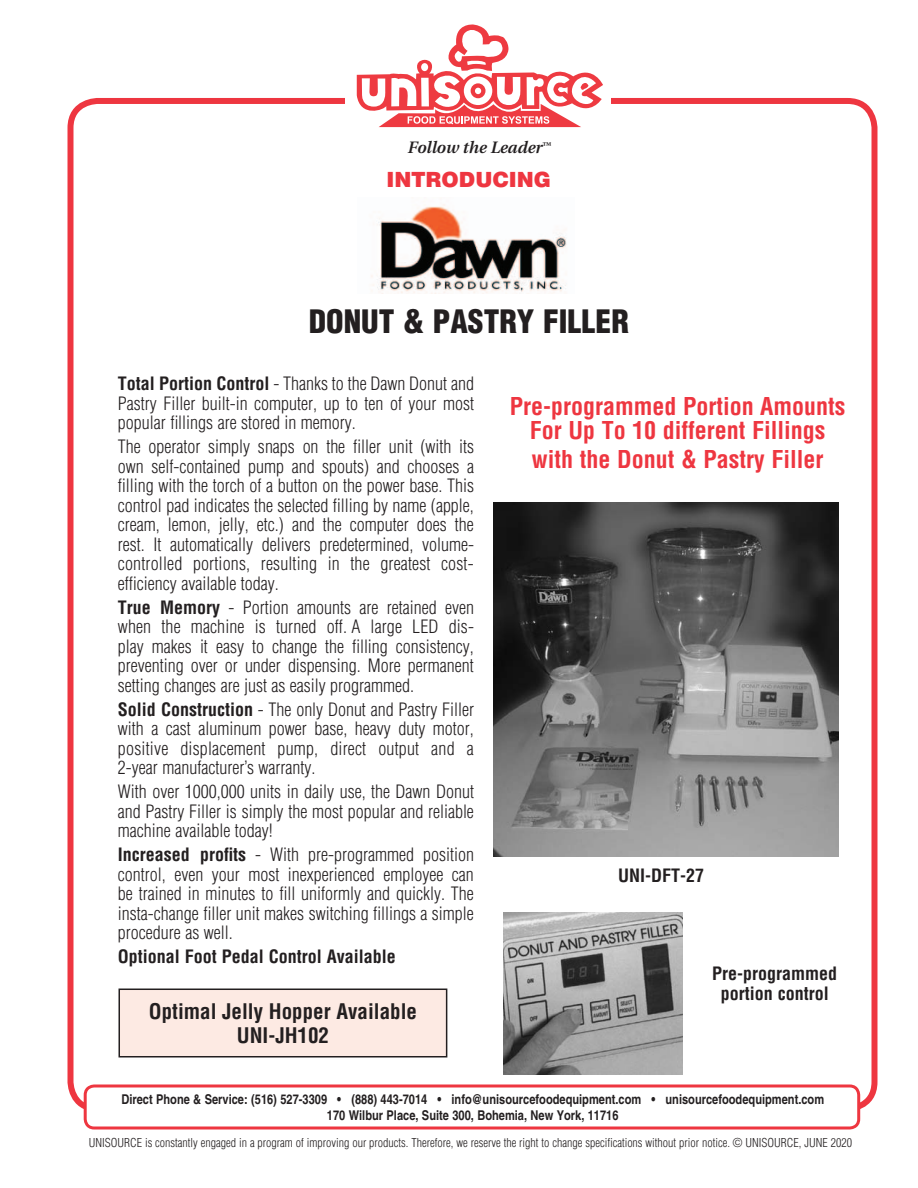
<style>
.page{position:relative;width:918px;height:1188px;background:#fff}
.page>*{position:absolute;margin:0;border:0;box-sizing:border-box;transform-origin:0 0}
.t1{font:900 condensed 31.5px "Helvetica";color:#231f20}
.t2{font:700 condensed 24px/24px "Helvetica";color:#ee3640;text-align:center}
.t3{font:700 condensed 21px "Helvetica";color:#231f20}
.t4{font:900 21px "Swiss 721 BT";color:#ee3640}
.t5{font:300 condensed 18px/19.5px "Helvetica";color:#231f20;text-align:justify}
.t6{font:700 condensed 18px/19.5px "Helvetica";color:#231f20;text-align:center}
.t7{font:italic 600 16.5px "Utopia";color:#231f20}
.t8{font:700 condensed 13.5px "Helvetica";color:#231f20}
.t9{font:300 condensed 12px "Helvetica";color:#231f20}
.s1{font-weight:700}
</style>
<div class="page">
<div style="left:68px;top:98px;width:810px;height:1014px;border:6px solid #ee3640;border-radius:27px"></div>
<img style="left:494px;top:502px;width:345px;height:355px">
<div style="left:119px;top:989px;width:328px;height:68px;background:#fdeae3"></div>
<div style="left:119px;top:989px;width:328px;height:69px;border:2px solid #231f20"></div>
<img style="left:504px;top:913px;width:179px;height:161px">
<img style="left:371px;top:204px;width:196px;height:89px">
<div style="left:347px;top:22px;width:264px;height:110px;background:#fff"></div>
<svg style="left:357px;top:24px;width:246px;height:103px"></svg>
<div style="left:85px;top:1086px;width:774px;height:42px;background:#fff;border-radius:9px"></div>
<div style="left:84px;top:1084px;width:776px;height:46px;border:3px solid #ee3640;border-radius:9px"></div>
<p class="t7" style="left:407px;top:138px;width:145px">Follow the Leader<sup>™</sup></p>
<p class="t4" style="left:387px;top:167px;width:166px">INTRODUCING</p>
<p class="t1" style="left:309px;top:301px;width:322px">DONUT &amp; PASTRY FILLER</p>
<p class="t5" style="left:118px;top:374px;width:358px"><span class="s1">Total Portion Control</span> - Thanks to the Dawn Donut and Pastry Filler built-in computer, up to ten of your most popular fillings are stored in memory.</p>
<p class="t5" style="left:118px;top:437px;width:358px">The operator simply snaps on the filler unit (with its own self-contained pump and spouts) and chooses a filling with the torch of a button on the power base. This control pad indicates the selected filling by name (apple, cream, lemon, jelly, etc.) and the computer does the rest. It automatically delivers predetermined, volume&shy;controlled portions, resulting in the greatest cost&shy;efficiency available today.</p>
<p class="t5" style="left:118px;top:598px;width:358px"><span class="s1">True Memory</span> - Portion amounts are retained even when the machine is turned off. A large LED dis&shy;play makes it easy to change the filling consistency, preventing over or under dispensing. More permanent setting changes are just as easily programmed.</p>
<p class="t5" style="left:118px;top:700px;width:358px"><span class="s1">Solid Construction</span> - The only Donut and Pastry Filler with a cast aluminum power base, heavy duty motor, positive displacement pump, direct output and a 2-year manufacturer’s warranty.</p>
<p class="t5" style="left:118px;top:782px;width:358px">With over 1000,000 units in daily use, the Dawn Donut and Pastry Filler is simply the most popular and reliable machine available today!</p>
<p class="t5" style="left:118px;top:845px;width:358px"><span class="s1">Increased profits</span> - With pre-programmed position control, even your most inexperienced employee can be trained in minutes to fill uniformly and quickly. The insta-change filler unit makes switching fillings a simple procedure as well.</p>
<p class="t6" style="left:118px;top:947px;width:279px">Optional Foot Pedal Control Available</p>
<p class="t3" style="left:149px;top:999px;width:270px">Optimal Jelly Hopper Available</p>
<p class="t3" style="left:237px;top:1023px;width:94px">UNI-JH102</p>
<p class="t2" style="left:510px;top:394px;width:337px">Pre-programmed Portion Amounts<br>For Up To 10 different Fillings</p>
<p class="t2" style="left:532px;top:447px;width:293px">with the Donut &amp; Pastry Filler</p>
<p class="t6" style="left:618px;top:866px;width:87px">UNI-DFT-27</p>
<p class="t6" style="left:712px;top:964px;width:126px">Pre-programmed portion control</p>
<p class="t8" style="left:121px;top:1091px;width:704px">Direct Phone &amp; Service: (516) 527-3309 • (888) 443-7014 • info@unisourcefoodequipment.com • unisourcefoodequipment.com</p>
<p class="t8" style="left:327px;top:1107px;width:293px">170 Wilbur Place, Suite 300, Bohemia, New York, 11716</p>
<p class="t9" style="left:89px;top:1135px;width:765px">UNISOURCE is constantly engaged in a program of improving our products. Therefore, we reserve the right to change specifications without prior notice. © UNISOURCE, JUNE 2020</p>
</div>
